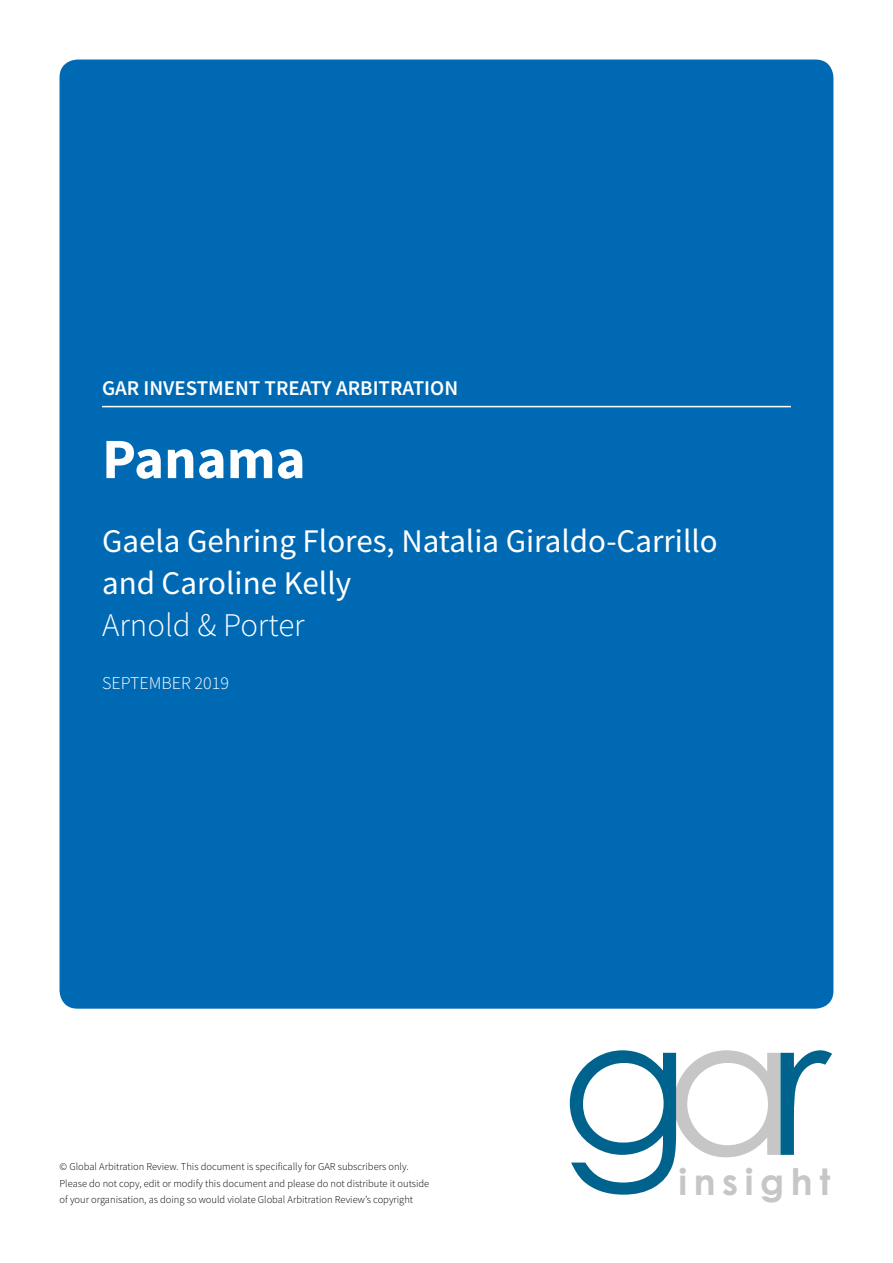
<style>
.page{position:relative;width:893px;height:1263px;background:#fff}
.page>*{position:absolute;margin:0;border:0;box-sizing:border-box;transform-origin:0 0}
.t1{font:192.15px "Century Gothic";color:#00638e}
.t2{font:700 57px "Source Sans Pro";color:#fff}
.t3{font:700 36.45px "Century Gothic";letter-spacing:.18em;color:#c6c6c6}
.t4{font:33px/42px "Source Sans Pro";color:#fff}
.t5{font:300 33px "Source Sans Pro";color:#fff}
.t6{font:600 21px "Source Sans Pro";color:#fff}
.t7{font:300 18px "Source Sans Pro";color:#fff}
.t8{font:300 10.5px/16.5px "Source Sans Pro";color:#000}
.s1{color:#c6c6c6}
</style>
<div class="page">
<div style="left:60px;top:60px;width:773px;height:949px;background:#0069b4;border-radius:18px"></div>
<hr style="left:102px;top:406px;width:689px;height:1px;background:#fff">
<h3 class="t6" style="left:102px;top:374px;width:358px">GAR INVESTMENT TREATY ARBITRATION</h3>
<h2 class="t2" style="left:102px;top:421px;width:205px">Panama</h2>
<h3 class="t4" style="left:102px;top:520px;width:617px">Gaela Gehring Flores, Natalia Giraldo-Carrillo and Caroline Kelly</h3>
<h3 class="t5" style="left:102px;top:605px;width:204px">Arnold &amp; Porter</h3>
<h3 class="t7" style="left:102px;top:672px;width:128px">SEPTEMBER 2019</h3>
<p class="t8" style="left:60px;top:1159px;width:371px">© Global Arbitration Review. This document is specifically for GAR subscribers only.<br>Please do not copy, edit or modify this document and please do not distribute it outside of your organisation, as doing so would violate Global Arbitration Review’s copyright</p>
<h1 class="t1" style="left:560px;top:968px;width:270px">g<span class="s1">a</span>r</h1>
<h3 class="t3" style="left:678px;top:1159px;width:153px">insight</h3>
</div>
